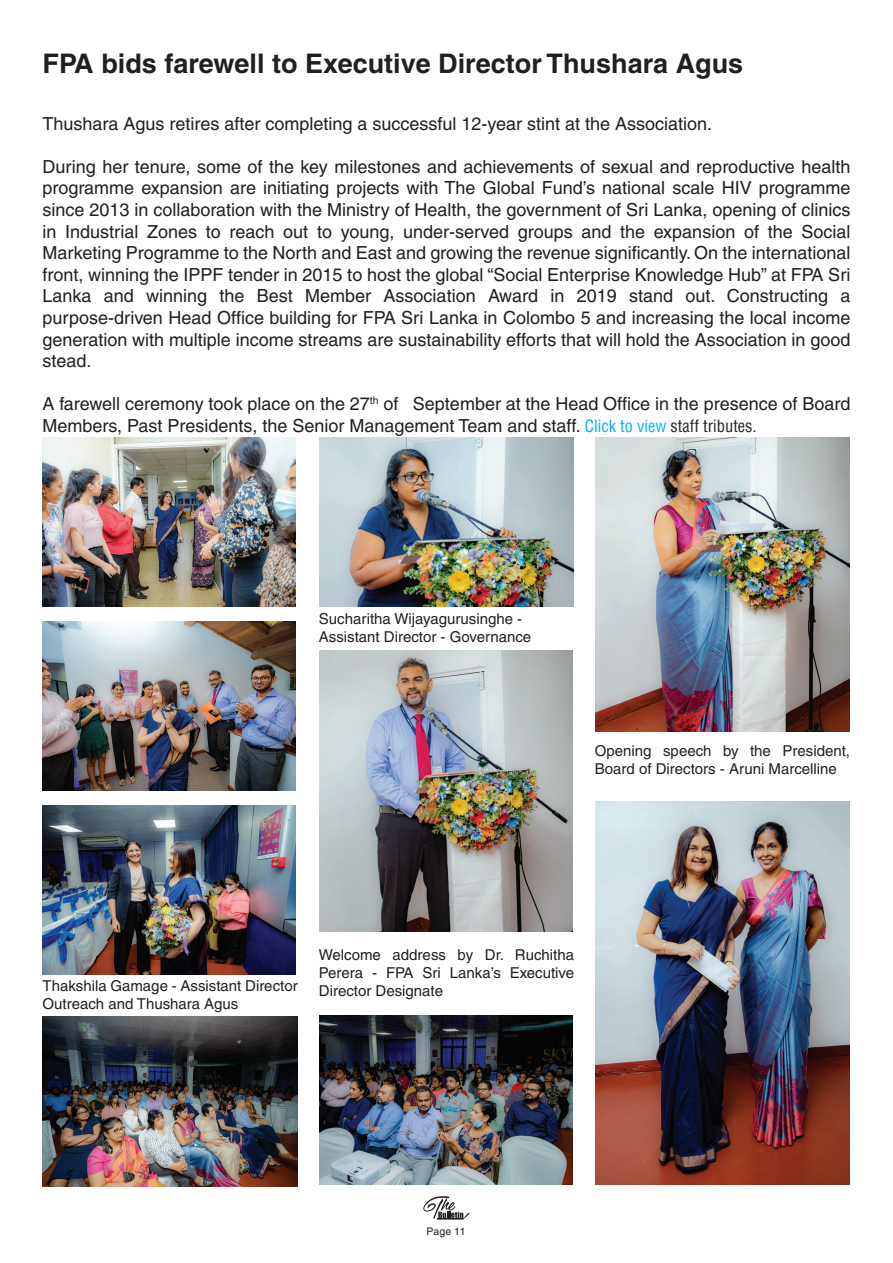
<style>
.page{position:relative;width:893px;height:1263px;background:#fff}
.page>*{position:absolute;margin:0;border:0;box-sizing:border-box;transform-origin:0 0}
.t1{font:700 27px "Helvetica";color:#231f20}
.t2{font:18px/21.6px "Helvetica";color:#231f20;text-align:justify}
.t3{font:15px/18px "Helvetica";color:#231f20}
.t4{font:10.5px "Helvetica";color:#231f20}
.t5{font:700 1.5px "Helvetica";color:#231f20}
.s1{font-stretch:condensed;font-size:16.5px;color:#00aeef}
.s2{font-stretch:condensed;font-size:16.5px}
</style>
<div class="page">
<svg style="left:423px;top:1196px;width:47px;height:24px"></svg>
<img style="left:43px;top:806px;width:253px;height:169px">
<img style="left:43px;top:438px;width:253px;height:169px">
<img style="left:43px;top:622px;width:253px;height:169px">
<img style="left:320px;top:438px;width:253px;height:169px">
<img style="left:320px;top:650px;width:252px;height:282px">
<img style="left:320px;top:1016px;width:252px;height:168px">
<img style="left:595px;top:438px;width:255px;height:293px">
<img style="left:595px;top:801px;width:255px;height:383px">
<img style="left:43px;top:1016px;width:255px;height:170px">
<h1 class="t1" style="left:43px;top:54px;width:702px">FPA bids farewell to Executive Director Thushara Agus</h1>
<p class="t2" style="left:43px;top:114px;width:671px">Thushara Agus retires after completing a successful 12-year stint at the Association.</p>
<p class="t2" style="left:43px;top:157px;width:809px">During her tenure, some of the key milestones and achievements of sexual and reproductive health programme expansion are initiating projects with The Global Fund’s national scale HIV programme since 2013 in collaboration with the Ministry of Health, the government of Sri Lanka, opening of clinics in Industrial Zones to reach out to young, under-served groups and the expansion of the Social Marketing Programme to the North and East and growing the revenue significantly. On the international front, winning the IPPF tender in 2015 to host the global “Social Enterprise Knowledge Hub” at FPA Sri Lanka and winning the Best Member Association Award in 2019 stand out. Constructing a purpose-driven Head Office building for FPA Sri Lanka in Colombo 5 and increasing the local income generation with multiple income streams are sustainability efforts that will hold the Association in good stead.</p>
<p class="t2" style="left:43px;top:395px;width:809px">A farewell ceremony took place on the 27<sup>th</sup> of September at the Head Office in the presence of Board<br>Members, Past Presidents, the Senior Management Team and staff. <span class="s1">Click to view</span> <span class="s2">staff tributes.</span></p>
<p class="t3" style="left:319px;top:611px;width:214px">Sucharitha Wijayagurusinghe -<br>Assistant Director - Governance</p>
<p class="t3" style="left:595px;top:743px;width:257px">Opening speech by the President,<br>Board of Directors - Aruni Marcelline</p>
<p class="t3" style="left:43px;top:978px;width:257px">Thakshila Gamage - Assistant Director<br>Outreach and Thushara Agus</p>
<p class="t3" style="left:319px;top:947px;width:257px;text-align:justify">Welcome address by Dr. Ruchitha Perera - FPA Sri Lanka’s Executive Director Designate</p>
<p class="t5" style="left:437px;top:1219px;width:28px">FPA Sri Lanka Quarterly Newsletter</p>
<p class="t4" style="left:427px;top:1228px;width:41px">Page 11</p>
</div>
